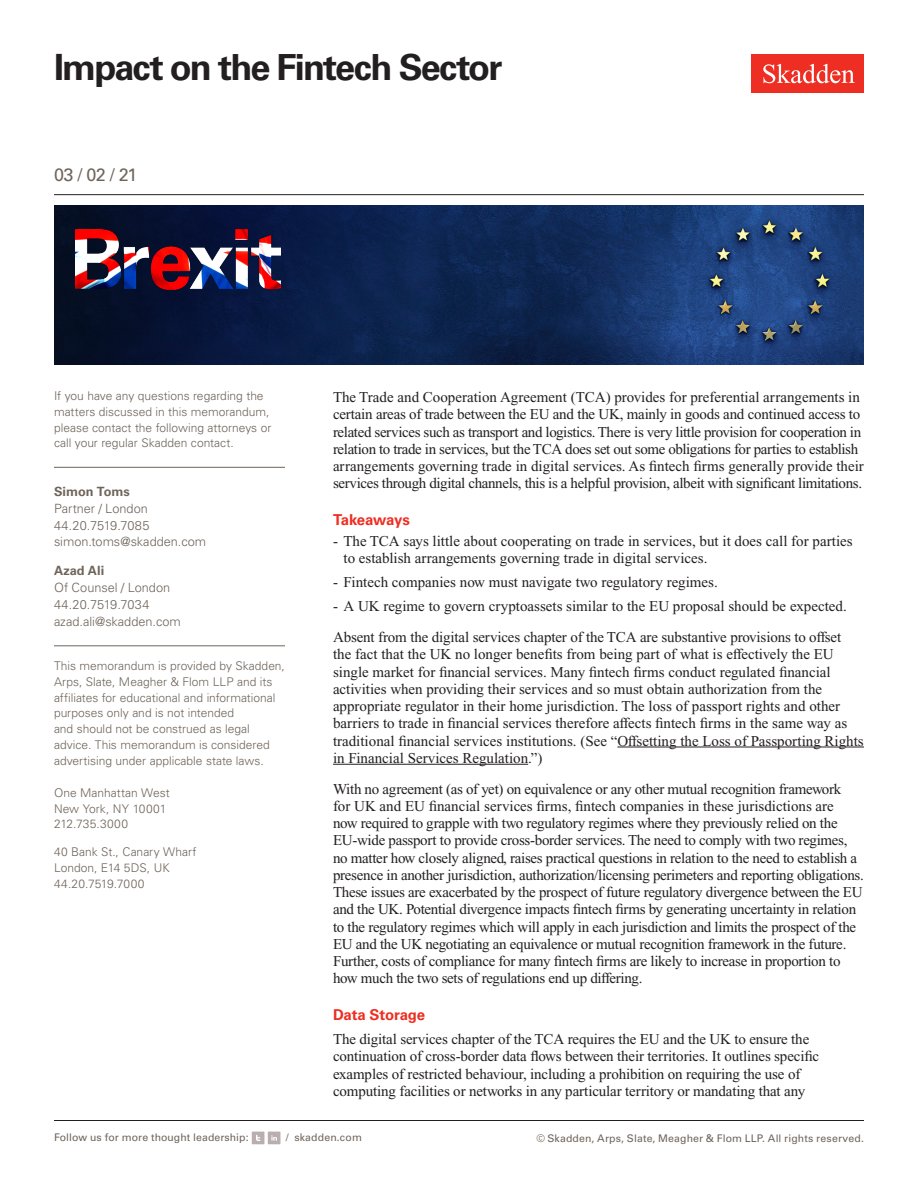
<style>
.page{position:relative;width:918px;height:1188px;background:#fff}
.page>*{position:absolute;margin:0;border:0;box-sizing:border-box;transform-origin:0 0}
.t1{font:700 36px "Univers LT Std";letter-spacing:-.05em;color:#231f20}
.Date{font:18px "Univers LT Std";color:#6f645a}
.Main_Body{font:15px/17.2px "Times New Roman PS Std";letter-spacing:-.01em;color:#231f20}
.First_Level_Heading{font:700 15px "Univers LT Std";letter-spacing:-.01em;color:#ee2e22}
.Contacts{font:300 12.75px "Univers LT Std";color:#6f645a}
.Contacts_Name{font:700 12.75px "Univers LT Std";color:#6f645a}
.Sidebar_body_rule_ab{font:300 12px/15.8px "Univers LT Std";color:#6f645a}
.Sidebar_body_rule_be{font:300 12px/15.8px "Univers LT Std";color:#6f645a}
.Firm_Address{font:300 12px/15.8px "Univers LT Std";color:#6f645a}
.t2{font:10.5px "Univers LT Std";letter-spacing:.01em;color:#6f645a}
</style>
<div class="page">
<div style="left:752px;top:54px;width:112px;height:39px;background:#ee2e22"></div>
<svg style="left:763px;top:64px;width:92px;height:19px"></svg>
<hr style="left:54px;top:1120px;width:810px;height:1px;background:#231f20">
<hr style="left:54px;top:194px;width:810px;height:1px;background:#231f20">
<div style="left:252px;top:1132px;width:12px;height:12px;background:#baaeae"></div>
<svg style="left:256px;top:1135px;width:4px;height:6px"></svg>
<div style="left:268px;top:1132px;width:12px;height:12px;background:#baaeae"></div>
<svg style="left:271px;top:1135px;width:6px;height:6px"></svg>
<svg style="left:54px;top:206px;width:810px;height:158px;background:#122b57"></svg>
<img style="left:75px;top:230px;width:205px;height:60px">
<hr style="left:54px;top:467px;width:231px;height:1px;background:#6f645a">
<hr style="left:54px;top:645px;width:231px;height:1px;background:#6f645a">
<hr style="left:617px;top:747px;width:247px;height:1px;background:#231f20">
<hr style="left:333px;top:764px;width:195px;height:1px;background:#231f20">
<h1 class="t1" style="left:54px;top:46px;width:450px">Impact on the Fintech Sector</h1>
<p class="Date" style="left:54px;top:164px;width:85px">03 / 02 / 21</p>
<p class="Sidebar_body_rule_be" style="left:54px;top:388px;width:219px">If you have any questions regarding the matters discussed in this memorandum, please contact the following attorneys or call your regular Skadden contact.</p>
<p class="Contacts_Name" style="left:54px;top:484px;width:77px">Simon Toms</p>
<p class="Contacts" style="left:54px;top:500px;width:95px">Partner / London</p>
<p class="Contacts" style="left:54px;top:517px;width:97px">44.20.7519.7085</p>
<p class="Contacts" style="left:54px;top:534px;width:154px">simon.toms@skadden.com</p>
<p class="Contacts_Name" style="left:54px;top:563px;width:52px">Azad Ali</p>
<p class="Contacts" style="left:54px;top:580px;width:118px">Of Counsel / London</p>
<p class="Contacts" style="left:54px;top:597px;width:97px">44.20.7519.7034</p>
<p class="Contacts" style="left:54px;top:614px;width:128px">azad.ali@skadden.com</p>
<p class="Sidebar_body_rule_ab" style="left:54px;top:658px;width:232px">This memorandum is provided by Skadden, Arps, Slate, Meagher &amp; Flom LLP and its affiliates for educational and informational purposes only and is not intended<br>and should not be construed as legal advice. This memorandum is considered advertising under applicable state laws.</p>
<p class="Firm_Address" style="left:54px;top:785px;width:117px">One Manhattan West<br>New York, NY 10001<br>212.735.3000</p>
<p class="Firm_Address" style="left:54px;top:844px;width:144px">40 Bank St., Canary Wharf<br>London, E14 5DS, UK<br>44.20.7519.7000</p>
<p class="Main_Body" style="left:333px;top:388px;width:532px">The Trade and Cooperation Agreement (TCA) provides for preferential arrangements in certain areas of trade between the EU and the UK, mainly in goods and continued access to related services such as transport and logistics. There is very little provision for cooperation in relation to trade in services, but the TCA does set out some obligations for parties to establish arrangements governing trade in digital services. As fintech firms generally provide their services through digital channels, this is a helpful provision, albeit with significant limitations.</p>
<h1 class="First_Level_Heading" style="left:333px;top:511px;width:78px">Takeaways</h1>
<p class="Main_Body" style="left:344px;top:532px;width:511px;text-indent:-10px">- The TCA says little about cooperating on trade in services, but it does call for parties to establish arrangements governing trade in digital services.</p>
<p class="Main_Body" style="left:333px;top:574px;width:386px">- Fintech companies now must navigate two regulatory regimes.</p>
<p class="Main_Body" style="left:333px;top:598px;width:515px">- A UK regime to govern cryptoassets similar to the EU proposal should be expected.</p>
<p class="Main_Body" style="left:333px;top:628px;width:532px">Absent from the digital services chapter of the TCA are substantive provisions to offset<br>the fact that the UK no longer benefits from being part of what is effectively the EU single market for financial services. Many fintech firms conduct regulated financial activities when providing their services and so must obtain authorization from the appropriate regulator in their home jurisdiction. The loss of passport rights and other barriers to trade in financial services therefore affects fintech firms in the same way as traditional financial services institutions. (See “Offsetting the Loss of Passporting Rights in Financial Services Regulation.”)</p>
<p class="Main_Body" style="left:333px;top:780px;width:532px">With no agreement (as of yet) on equivalence or any other mutual recognition framework<br>for UK and EU financial services firms, fintech companies in these jurisdictions are<br>now required to grapple with two regulatory regimes where they previously relied on the EU-wide passport to provide cross-border services. The need to comply with two regimes, no matter how closely aligned, raises practical questions in relation to the need to establish a presence in another jurisdiction, authorization/licensing perimeters and reporting obligations.<br>These issues are exacerbated by the prospect of future regulatory divergence between the EU and the UK. Potential divergence impacts fintech firms by generating uncertainty in relation to the regulatory regimes which will apply in each jurisdiction and limits the prospect of the EU and the UK negotiating an equivalence or mutual recognition framework in the future.<br>Further, costs of compliance for many fintech firms are likely to increase in proportion to how much the two sets of regulations end up differing.</p>
<h1 class="First_Level_Heading" style="left:333px;top:1006px;width:94px">Data Storage</h1>
<p class="Main_Body" style="left:333px;top:1030px;width:488px">The digital services chapter of the TCA requires the EU and the UK to ensure the continuation of cross-border data flows between their territories. It outlines specific examples of restricted behaviour, including a prohibition on requiring the use of computing facilities or networks in any particular territory or mandating that any</p>
<p class="t2" style="left:54px;top:1131px;width:196px">Follow us for more thought leadership:</p>
<p class="t2" style="left:286px;top:1131px;width:77px">/ skadden.com</p>
<p class="t2" style="left:536px;top:1132px;width:329px">© Skadden, Arps, Slate, Meagher &amp; Flom LLP. All rights reserved.</p>
</div>
